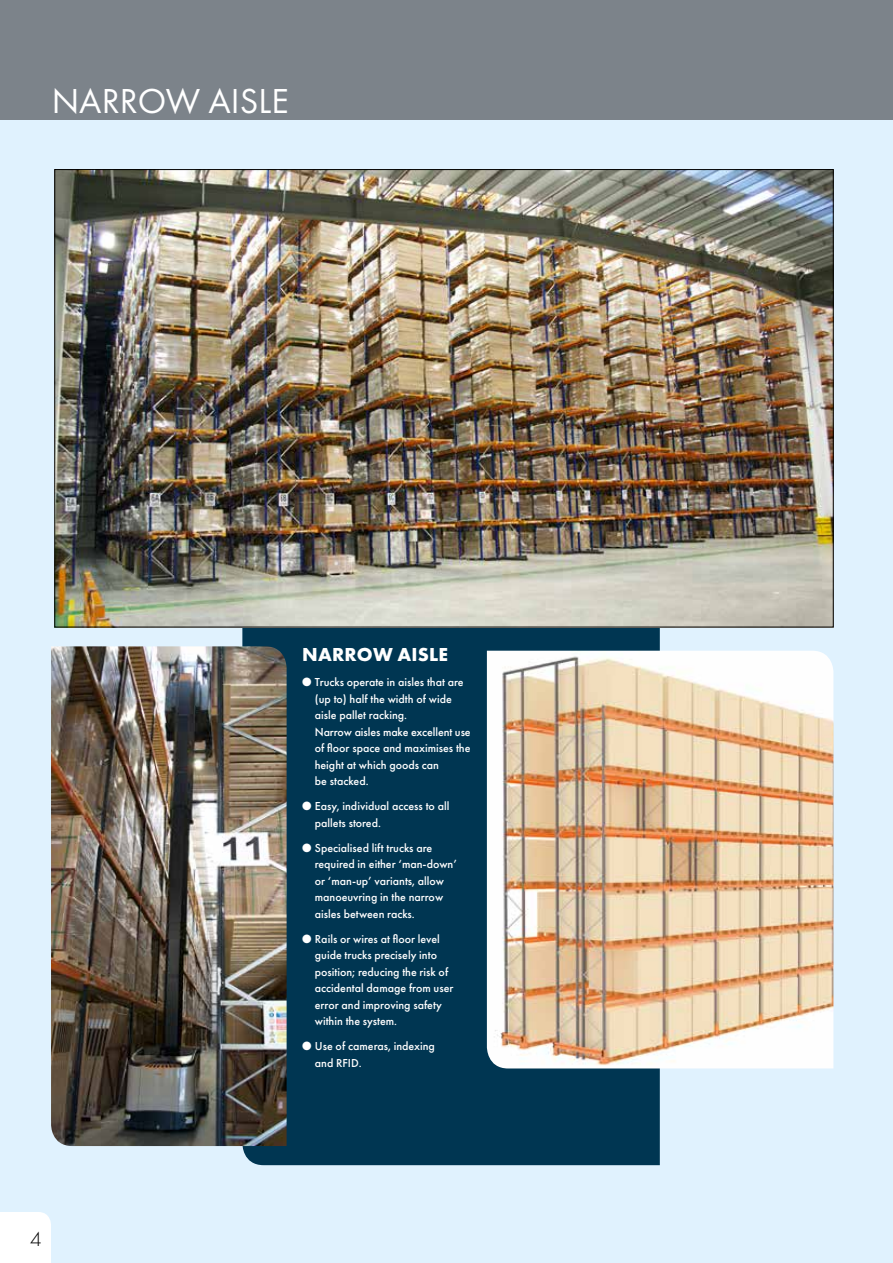
<style>
.page{position:relative;width:893px;height:1263px;background:#fff}
.page>*{position:absolute;margin:0;border:0;box-sizing:border-box;transform-origin:0 0}
.t1{font:36px "Futura PT";color:#fff}
.t2{font:300 21px "Futura PT";color:#000}
.t3{font:700 19.5px "Futura PT";letter-spacing:.01em;color:#fff}
.t4{font:500 12px/16.5px "Futura PT";color:#fff}
</style>
<div class="page">
<div style="left:0;top:103px;width:893px;height:1160px;background:#e0f2fe"></div>
<div style="left:242px;top:627px;width:418px;height:538px;background:#003652"></div>
<div style="left:0;top:0;width:893px;height:119px;background:#7c838a"></div>
<div style="left:0;top:1212px;width:51px;height:51px;background:#fff"></div>
<img style="left:487px;top:651px;width:346px;height:417px">
<img style="left:51px;top:646px;width:236px;height:500px">
<img style="left:57px;top:171px;width:774px;height:454px">
<h1 class="t1" style="left:52px;top:79px;width:238px">NARROW AISLE</h1>
<h2 class="t2" style="left:30px;top:1230px;width:13px">4</h2>
<h3 class="t3" style="left:302px;top:643px;width:147px">NARROW AISLE</h3>
<p class="t4" style="left:315px;top:675px;width:157px;text-indent:-13px">● Trucks operate in aisles that are (up to) half the width of wide aisle pallet racking.<br>Narrow aisles make excellent use of floor space and maximises the height at which goods can<br>be stacked.</p>
<p class="t4" style="left:315px;top:799px;width:136px;text-indent:-13px">● Easy, individual access to all pallets stored.</p>
<p class="t4" style="left:315px;top:840px;width:144px;text-indent:-13px">● Specialised lift trucks are required in either ‘man-down’ or ‘man-up’ variants, allow manoeuvring in the narrow aisles between racks.</p>
<p class="t4" style="left:315px;top:931px;width:140px;text-indent:-13px">● Rails or wires at floor level guide trucks precisely into position; reducing the risk of accidental damage from user error and improving safety within the system.</p>
<p class="t4" style="left:315px;top:1039px;width:122px;text-indent:-13px">● Use of cameras, indexing and RFID.</p>
</div>
